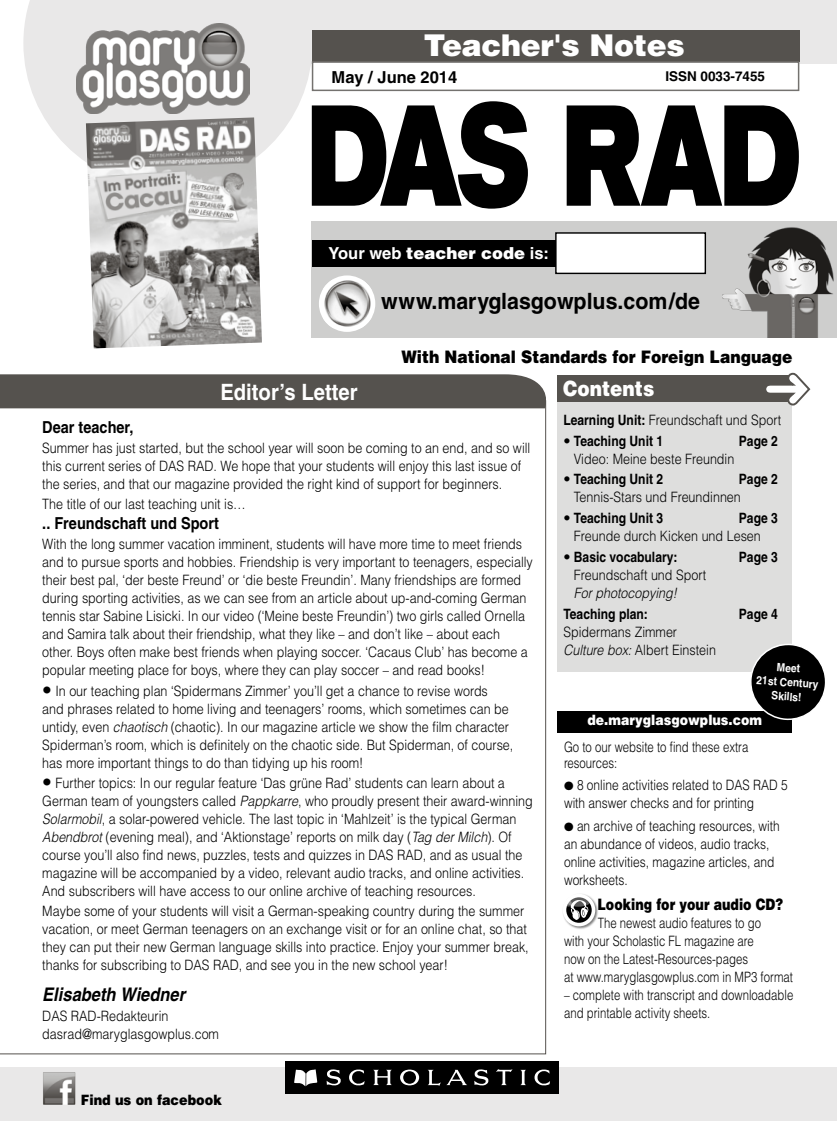
<style>
.page{position:relative;width:837px;height:1121px;background:#fff}
.page>*{position:absolute;margin:0;border:0;box-sizing:border-box;transform-origin:0 0}
.t1{font:900 30px "Helvetica";letter-spacing:-.01em;color:#fff}
.t2{font:700 22.5px "Helvetica";color:#000;scale:.95 1}
.t3{font:700 22.5px "Helvetica";color:#fff;scale:.9 1}
.t4{font:900 21px "Helvetica";color:#fff;scale:.88 1}
.t5{font:italic 700 18.75px "Helvetica";color:#000;scale:.88 1}
.t6{font:900 17.25px "Helvetica";color:#000;scale:.9 1}
.t7{font:700 16.5px "Helvetica";color:#000;scale:.88 1}
.t8{font:900 16.5px "Helvetica";color:#fff}
.t9{font:700 16.5px "Helvetica";color:#000}
.t10{font:900 15.75px "Helvetica";color:#000;scale:.8 1}
.t11{font:300 14.25px/18px "Helvetica";color:#000;scale:.88 1}
.t12{font:300 14.25px/18px "Helvetica";color:#000;scale:.8 1}
.t13{font:300 14.25px/18px "Helvetica";color:#000;scale:.84 1}
.t14{font:700 14.25px "Helvetica";color:#000;scale:.85 1}
.t15{font:900 14.25px "Helvetica";color:#fff;scale:.88 1}
.t16{font:italic 300 14.25px "Helvetica";color:#000;scale:.88 1}
.t17{font:900 14.25px "Helvetica";color:#000;scale:.9 1}
.t18{font:700 13.5px "Helvetica";color:#000}
.t19{font:700 11.4px/14.4px "Helvetica";color:#fff;text-align:center;scale:.9 1}
.s1{font-weight:700}
.s2{font-weight:300}
.s3{font-style:italic}
.s4{font-size:19.5px}
</style>
<div class="page">
<div style="left:0;top:1067px;width:837px;height:53px;background:#e9e8e8"></div>
<div style="left:266px;top:0;width:571px;height:64px;background:#e9e8e8"></div>
<svg style="left:23px;top:0;width:290px;height:188px;fill:#e9e8e8"></svg>
<div style="left:312px;top:30px;width:487px;height:32px;background:#55524e"></div>
<img style="left:77px;top:24px;width:173px;height:90px">
<div style="left:312px;top:61px;width:487px;height:30px;background:#fff;border:2px solid #74726f"></div>
<div style="left:286px;top:1061px;width:273px;height:32px;background:#000"></div>
<svg style="left:294px;top:1069px;width:23px;height:17px"></svg>
<svg style="left:327px;top:1069px;width:14px;height:16px"></svg>
<svg style="left:349px;top:1069px;width:16px;height:16px"></svg>
<svg style="left:373px;top:1069px;width:19px;height:16px"></svg>
<svg style="left:474px;top:1069px;width:15px;height:16px"></svg>
<svg style="left:496px;top:1069px;width:17px;height:16px"></svg>
<svg style="left:520px;top:1069px;width:6px;height:16px"></svg>
<svg style="left:534px;top:1069px;width:16px;height:16px"></svg>
<svg style="left:400px;top:1069px;width:19px;height:16px"></svg>
<svg style="left:428px;top:1069px;width:39px;height:16px"></svg>
<div style="left:312px;top:221px;width:525px;height:117px;background:#cececd"></div>
<img style="left:86px;top:117px;width:176px;height:231px">
<div style="left:319px;top:275px;width:56px;height:57px;background:#fff;border-radius:50%"></div>
<img style="left:323px;top:280px;width:48px;height:48px">
<img style="left:722px;top:227px;width:112px;height:110px">
<svg style="left:312px;top:101px;width:216px;height:108px"></svg>
<svg style="left:566px;top:105px;width:233px;height:101px"></svg>
<svg style="left:0;top:408px;width:546px;height:646px"></svg>
<div style="left:0;top:374px;width:546px;height:34px;background:#55524e"></div>
<div style="left:557px;top:393px;width:235px;height:278px;background:#dededd"></div>
<div style="left:557px;top:376px;width:234px;height:26px;background:#55524e"></div>
<svg style="left:763px;top:372px;width:48px;height:34px"></svg>
<div style="left:557px;top:711px;width:235px;height:21px;background:#000"></div>
<div style="left:562px;top:893px;width:42px;height:42px;background:#000;opacity:.5"></div>
<svg style="left:564px;top:895px;width:29px;height:29px"></svg>
<div style="left:563px;top:893px;width:32px;height:33px;border:4px solid #fff;border-radius:50%"></div>
<svg style="left:566px;top:896px;width:24px;height:10px"></svg>
<svg style="left:565px;top:900px;width:7px;height:6px"></svg>
<svg style="left:571px;top:900px;width:17px;height:20px"></svg>
<svg style="left:748px;top:644px;width:77px;height:77px"></svg>
<div style="left:312px;top:241px;width:283px;height:26px;background:#000"></div>
<div style="left:556px;top:233px;width:149px;height:40px;background:#fff"></div>
<div style="left:555px;top:232px;width:151px;height:42px;border:1px solid #000"></div>
<img style="left:43px;top:1072px;width:32px;height:32px">
<h1 class="t1" style="left:424px;top:26px;width:262px">Teacher's Notes</h1>
<p class="t9" style="left:332px;top:67px;width:127px">May / June 2014</p>
<p class="t18" style="left:665px;top:68px;width:101px">ISSN 0033-7455</p>
<p class="t8" style="left:328px;top:242px;width:222px"><span class="s1">Your web</span> teacher code <span class="s1">is:</span></p>
<h2 class="t2" style="left:381px;top:287px;width:337px">www.maryglasgowplus.com/de</h2>
<p class="t6" style="left:401px;top:345px;width:436px">With National Standards for Foreign Language</p>
<h2 class="t3" style="left:220px;top:378px;width:154px">Editor’s Letter</h2>
<h3 class="t4" style="left:563px;top:374px;width:105px">Contents</h3>
<p class="t11" style="left:563px;top:410px;width:249px"><span class="s1">Learning Unit:</span> Freundschaft und Sport</p>
<p class="t14" style="left:563px;top:432px;width:119px"><span class="s2">•</span> Teaching Unit 1</p>
<p class="t14" style="left:739px;top:432px;width:47px">Page 2</p>
<p class="t11" style="left:574px;top:449px;width:184px">Video: Meine beste Freundin</p>
<p class="t14" style="left:563px;top:471px;width:119px"><span class="s2">•</span> Teaching Unit 2</p>
<p class="t14" style="left:739px;top:471px;width:47px">Page 2</p>
<p class="t11" style="left:574px;top:488px;width:191px">Tennis-Stars und Freundinnen</p>
<p class="t14" style="left:563px;top:509px;width:119px"><span class="s2">•</span> Teaching Unit 3</p>
<p class="t14" style="left:739px;top:509px;width:47px">Page 3</p>
<p class="t11" style="left:574px;top:527px;width:214px">Freunde durch Kicken und Lesen</p>
<p class="t14" style="left:563px;top:548px;width:136px"><span class="s2">•</span> Basic vocabulary:</p>
<p class="t14" style="left:739px;top:548px;width:47px">Page 3</p>
<p class="t11" style="left:574px;top:565px;width:152px">Freundschaft und Sport</p>
<p class="t16" style="left:574px;top:584px;width:119px">For photocopying!</p>
<p class="t14" style="left:563px;top:605px;width:101px">Teaching plan:</p>
<p class="t14" style="left:739px;top:605px;width:47px">Page 4</p>
<p class="t11" style="left:563px;top:622px;width:175px">Spidermans Zimmer<br><span class="s3">Culture box:</span> Albert Einstein</p>
<p class="t7" style="left:42px;top:417px;width:105px">Dear teacher,</p>
<p class="t11" style="left:42px;top:438px;width:556px">Summer has just started, but the school year will soon be coming to an end, and so will this current series of DAS RAD. We hope that your students will enjoy this last issue of the series, and that our magazine provided the right kind of support for beginners.</p>
<p class="t11" style="left:42px;top:494px;width:233px">The title of our last teaching unit is…</p>
<p class="t7" style="left:42px;top:513px;width:202px">.. Freundschaft und Sport</p>
<p class="t11" style="left:42px;top:535px;width:559px">With the long summer vacation imminent, students will have more time to meet friends and to pursue sports and hobbies. Friendship is very important to teenagers, especially their best pal, ‘der beste Freund’ or ‘die beste Freundin’. Many friendships are formed during sporting activities, as we can see from an article about up-and-coming German tennis star Sabine Lisicki. In our video (‘Meine beste Freundin’) two girls called Ornella and Samira talk about their friendship, what they like – and don’t like – about each other. Boys often make best friends when playing soccer. ‘Cacaus Club’ has become a popular meeting place for boys, where they can play soccer – and read books!</p>
<p class="t11" style="left:42px;top:681px;width:537px"><span class="s4">•</span> In our teaching plan ‘Spidermans Zimmer’ you’ll get a chance to revise words<br>and phrases related to home living and teenagers’ rooms, which sometimes can be untidy, even <span class="s3">chaotisch</span> (chaotic). In our magazine article we show the film character Spiderman’s room, which is definitely on the chaotic side. But Spiderman, of course, has more important things to do than tidying up his room!</p>
<p class="t11" style="left:42px;top:773px;width:559px"><span class="s4">•</span> Further topics: In our regular feature ‘Das grüne Rad’ students can learn about a German team of youngsters called <span class="s3">Pappkarre</span>, who proudly present their award-winning <span class="s3">Solarmobil</span>, a solar-powered vehicle. The last topic in ‘Mahlzeit’ is the typical German <span class="s3">Abendbrot</span> (evening meal), and ‘Aktionstage’ reports on milk day (<span class="s3">Tag der Milch</span>). Of course you’ll also find news, puzzles, tests and quizzes in DAS RAD, and as usual the magazine will be accompanied by a video, relevant audio tracks, and online activities.<br>And subscribers will have access to our online archive of teaching resources.</p>
<p class="t11" style="left:42px;top:901px;width:554px">Maybe some of your students will visit a German-speaking country during the summer vacation, or meet German teenagers on an exchange visit or for an online chat, so that they can put their new German language skills into practice. Enjoy your summer break, thanks for subscribing to DAS RAD, and see you in the new school year!</p>
<h3 class="t5" style="left:42px;top:982px;width:164px">Elisabeth Wiedner</h3>
<p class="t11" style="left:42px;top:1006px;width:202px">DAS RAD-Redakteurin dasrad@maryglasgowplus.com</p>
<p class="t19" style="left:758px;top:658px;width:71px;rotate:4deg">Meet<br>21st Century<br>Skills!</p>
<p class="t15" style="left:588px;top:710px;width:200px">de.maryglasgowplus.com</p>
<p class="t12" style="left:564px;top:738px;width:232px;line-height:16.5px">Go to our website to find these extra resources:</p>
<p class="t13" style="left:564px;top:776px;width:268px">● 8 online activities related to DAS RAD 5 with answer checks and for printing</p>
<p class="t13" style="left:564px;top:816px;width:259px">● an archive of teaching resources, with an abundance of videos, audio tracks, online activities, magazine articles, and worksheets.</p>
<p class="t10" style="left:598px;top:894px;width:233px">Looking for your audio CD?</p>
<p class="t12" style="left:564px;top:913px;width:288px;text-indent:34px">The newest audio features to go<br>with your Scholastic FL magazine are<br>now on the Latest-Resources-pages<br>at www.maryglasgowplus.com in MP3 format</p>
<p class="t12" style="left:564px;top:985px;width:288px">– complete with transcript and downloadable and printable activity sheets.</p>
<p class="t17" style="left:81px;top:1090px;width:158px">Find us on facebook</p>
</div>
